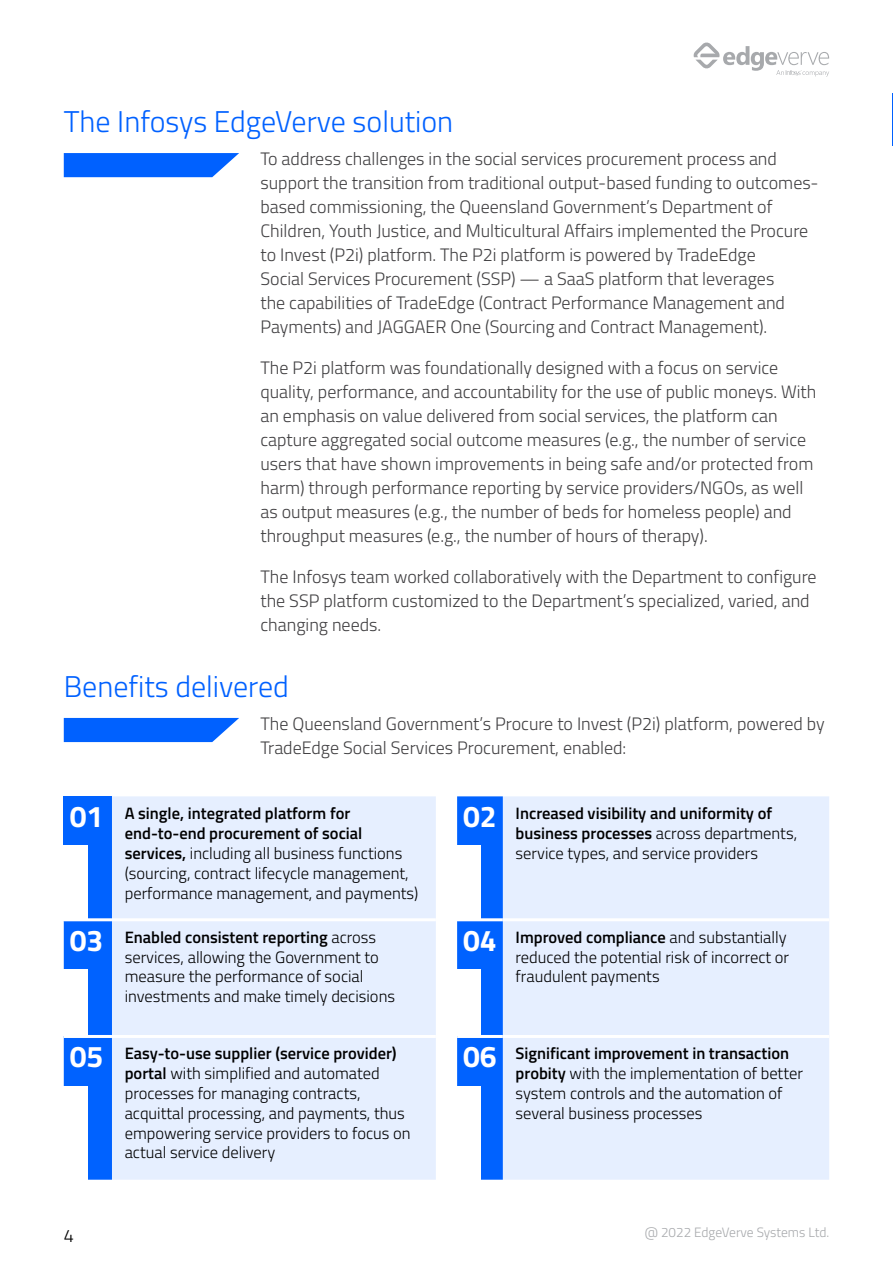
<style>
.page{position:relative;width:893px;height:1263px;background:#fff}
.page>*{position:absolute;margin:0;border:0;box-sizing:border-box;transform-origin:0 0}
.t1{font:300 30px "Titillium Web";color:#0061ff}
.t2{font:300 18px/24px "Titillium Web";color:#414042}
.t3{font:300 18px "Titillium Web";color:#000}
.t4{font:300 16.5px/19.8px "Titillium Web";color:#000}
.t5{font:600 16.5px/19.8px "Titillium Web";color:#000}
.t6{font:300 13.5px "Titillium Web";color:#a7a9ac}
.s1{font-weight:700;font-size:30px;color:#fff}
.s2{font-weight:600}
.s3{font-weight:300}
</style>
<div class="page">
<svg style="left:693px;top:42px;width:136px;height:35px"></svg>
<svg style="left:64px;top:153px;width:175px;height:24px;background:#136dff"></svg>
<svg style="left:64px;top:718px;width:175px;height:24px;background:#136cff"></svg>
<div style="left:503px;top:796px;width:326px;height:384px;background:#e6efff"></div>
<svg style="left:64px;top:796px;width:439px;height:384px;background:#c3d9ff"></svg>
<hr style="left:64px;top:918px;width:48px;height:3px;background:#fff">
<hr style="left:436px;top:918px;width:21px;height:3px;background:#fff">
<hr style="left:457px;top:918px;width:46px;height:3px;background:#fff">
<hr style="left:64px;top:1035px;width:48px;height:3px;background:#fff">
<hr style="left:436px;top:1035px;width:21px;height:3px;background:#fff">
<hr style="left:457px;top:1035px;width:46px;height:3px;background:#fff">
<hr style="left:112px;top:918px;width:324px;height:3px;background:#fff">
<hr style="left:503px;top:918px;width:326px;height:3px;background:#fff">
<hr style="left:112px;top:1035px;width:324px;height:3px;background:#fff">
<hr style="left:503px;top:1035px;width:326px;height:3px;background:#fff">
<hr style="left:892px;top:94px;width:1px;height:52px;background:#0061ff">
<div style="left:64px;top:844px;width:24px;height:76px;background:#fff"></div>
<div style="left:64px;top:969px;width:24px;height:66px;background:#fff"></div>
<div style="left:64px;top:1086px;width:24px;height:94px;background:#fff"></div>
<div style="left:457px;top:844px;width:24px;height:76px;background:#fff"></div>
<div style="left:457px;top:969px;width:24px;height:66px;background:#fff"></div>
<div style="left:457px;top:1086px;width:24px;height:94px;background:#fff"></div>
<h1 class="t1" style="left:64px;top:100px;width:391px">The Infosys EdgeVerve solution</h1>
<p class="t2" style="left:260px;top:146px;width:560px">To address challenges in the social services procurement process and support the transition from traditional output-based funding to outcomes&shy;based commissioning, the Queensland Government’s Department of Children, Youth Justice, and Multicultural Affairs implemented the Procure to Invest (P2i) platform. The P2i platform is powered by TradeEdge<br>Social Services Procurement (SSP) — a SaaS platform that leverages<br>the capabilities of TradeEdge (Contract Performance Management and Payments) and JAGGAER One (Sourcing and Contract Management).</p>
<p class="t2" style="left:260px;top:355px;width:557px">The P2i platform was foundationally designed with a focus on service quality, performance, and accountability for the use of public moneys. With an emphasis on value delivered from social services, the platform can capture aggregated social outcome measures (e.g., the number of service users that have shown improvements in being safe and/or protected from harm) through performance reporting by service providers/NGOs, as well as output measures (e.g., the number of beds for homeless people) and throughput measures (e.g., the number of hours of therapy).</p>
<p class="t2" style="left:260px;top:564px;width:558px">The Infosys team worked collaboratively with the Department to configure the SSP platform customized to the Department’s specialized, varied, and changing needs.</p>
<h1 class="t1" style="left:64px;top:664px;width:227px">Benefits delivered</h1>
<p class="t2" style="left:260px;top:710px;width:566px">The Queensland Government’s Procure to Invest (P2i) platform, powered by<br>TradeEdge Social Services Procurement, enabled:</p>
<p class="t4" style="left:125px;top:803px;width:295px;text-indent:-55px"><span class="s1">01</span> <span class="s2">A single, integrated platform for end-to-end procurement of social services,</span> including all business functions (sourcing, contract lifecycle management, performance management, and payments)</p>
<p class="t5" style="left:516px;top:803px;width:283px;text-indent:-52px"><span class="s1">02</span> Increased visibility and uniformity of business processes <span class="s3">across departments, service types, and service providers</span></p>
<p class="t4" style="left:125px;top:926px;width:272px;text-indent:-55px"><span class="s1">03</span> <span class="s2">Enabled consistent reporting</span> across services, allowing the Government to measure the performance of social investments and make timely decisions</p>
<p class="t4" style="left:516px;top:926px;width:275px;text-indent:-52px"><span class="s1">04</span> <span class="s2">Improved compliance</span> and substantially reduced the potential risk of incorrect or fraudulent payments</p>
<p class="t4" style="left:125px;top:1043px;width:287px;text-indent:-55px"><span class="s1">05</span> <span class="s2">Easy-to-use supplier (service provider) portal</span> with simplified and automated processes for managing contracts, acquittal processing, and payments, thus empowering service providers to focus on actual service delivery</p>
<p class="t4" style="left:516px;top:1043px;width:289px;text-indent:-52px"><span class="s1">06</span> <span class="s2">Significant improvement in transaction probity</span> with the implementation of better system controls and the automation of several business processes</p>
<p class="t3" style="left:64px;top:1222px;width:12px">4</p>
<p class="t6" style="left:645px;top:1222px;width:186px">@ 2022 EdgeVerve Systems Ltd.</p>
</div>
